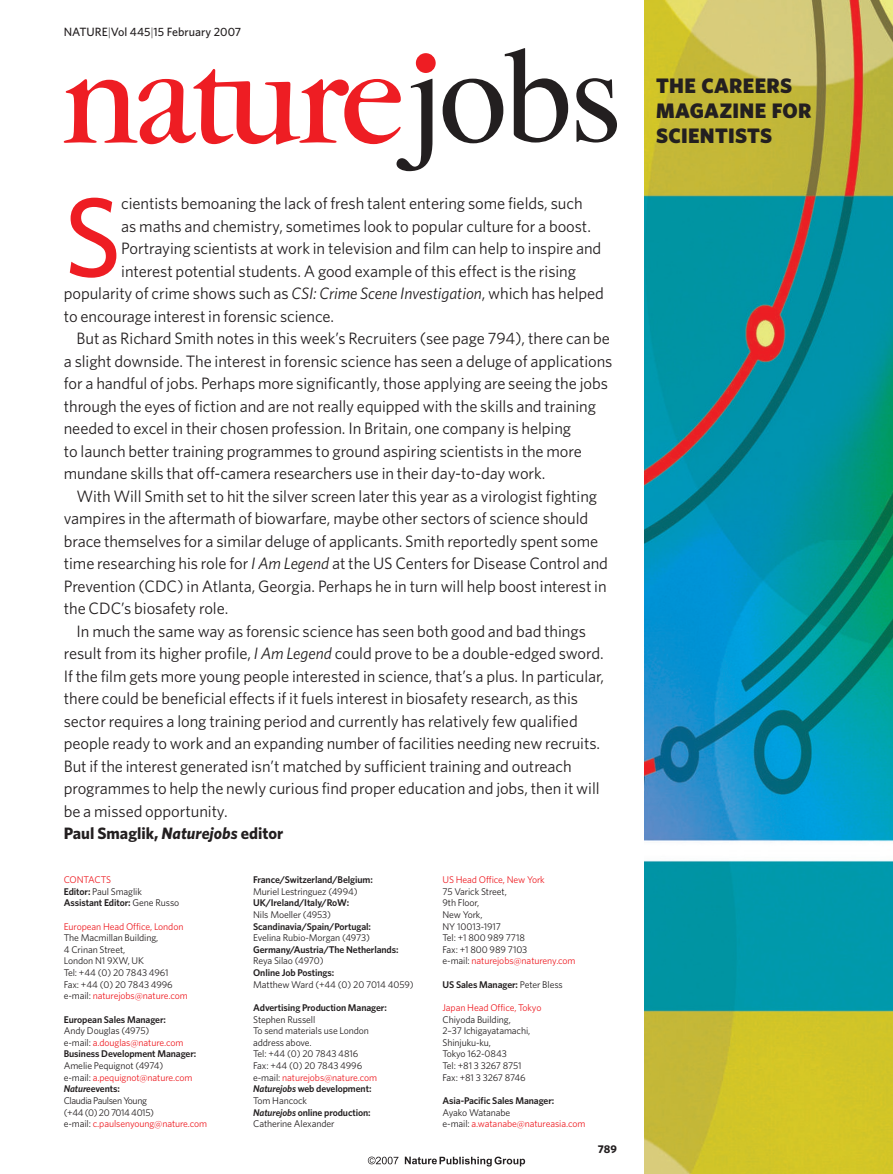
<style>
.page{position:relative;width:893px;height:1174px;background:#fff}
.page>*{position:absolute;margin:0;border:0;box-sizing:border-box;transform-origin:0 0}
.t1{font:500 113.4px "Whitney";color:#ee1d23}
.t2{font:900 21px/24.8px "Whitney";letter-spacing:.015em;color:#231f20}
.t3{font:16.5px "Whitney";letter-spacing:-.005em;color:#231f20}
.t4{font:700 16.5px "Whitney";color:#231f20}
.t5{font:500 12px "Whitney";color:#231f20}
.t6{font:700 11.25px "Whitney";color:#231f20}
.t7{font:9.75px/11.7px "Whitney";letter-spacing:-.01em;color:#231f20}
.t8{font:600 9.75px/11.6px "Whitney";letter-spacing:-.01em;color:#231f20}
.t9{font:9.75px/11.7px "Whitney";letter-spacing:-.01em;color:#ee1d23}
.s1{font-weight:300}
.s2{font-style:italic}
.s3{font-weight:400;color:#ee1d23}
.s4{font-weight:400}
.s5{color:#ee1d23}
.s6{font-weight:600;font-style:italic}
.s7{font-weight:600}
.s8{color:#231f20}
</style>
<div class="page">
<img style="left:645px;top:0;width:248px;height:1174px">
<svg style="left:443px;top:48px;width:125px;height:95px"></svg>
<svg style="left:576px;top:78px;width:41px;height:64px"></svg>
<div style="left:416px;top:53px;width:20px;height:20px;background:#ee1d23;border-radius:50%"></div>
<svg style="left:64px;top:69px;width:368px;height:102px"></svg>
<svg style="left:405px;top:1156px;width:120px;height:10px"></svg>
<svg style="left:368px;top:1156px;width:30px;height:8px"></svg>
<p class="t5" style="left:64px;top:27px;width:179px">NATURE<span class="s1">|</span>Vol 445<span class="s1">|</span>15 February 2007</p>
<h1 class="t1" style="left:64px;top:195px;width:60px">S</h1>
<p class="t3" style="left:121px;top:197px;width:463px">cientists bemoaning the lack of fresh talent entering some fields, such</p>
<p class="t3" style="left:121px;top:220px;width:471px">as maths and chemistry, sometimes look to popular culture for a boost.</p>
<p class="t3" style="left:121px;top:242px;width:482px">Portraying scientists at work in television and film can help to inspire and</p>
<p class="t3" style="left:121px;top:265px;width:456px">interest potential students. A good example of this effect is the rising</p>
<p class="t3" style="left:64px;top:287px;width:542px">popularity of crime shows such as <span class="s2">CSI: Crime Scene Investigation</span>, which has helped</p>
<p class="t3" style="left:64px;top:310px;width:272px">to encourage interest in forensic science.</p>
<p class="t3" style="left:77px;top:332px;width:535px">But as Richard Smith notes in this week’s Recruiters (see page 794), there can be</p>
<p class="t3" style="left:64px;top:355px;width:550px">a slight downside. The interest in forensic science has seen a deluge of applications</p>
<p class="t3" style="left:64px;top:377px;width:546px">for a handful of jobs. Perhaps more significantly, those applying are seeing the jobs</p>
<p class="t3" style="left:64px;top:400px;width:534px">through the eyes of fiction and are not really equipped with the skills and training</p>
<p class="t3" style="left:64px;top:422px;width:509px">needed to excel in their chosen profession. In Britain, one company is helping</p>
<p class="t3" style="left:64px;top:445px;width:520px">to launch better training programmes to ground aspiring scientists in the more</p>
<p class="t3" style="left:64px;top:467px;width:483px">mundane skills that off-camera researchers use in their day-to-day work.</p>
<p class="t3" style="left:77px;top:490px;width:522px">With Will Smith set to hit the silver screen later this year as a virologist fighting</p>
<p class="t3" style="left:64px;top:512px;width:526px">vampires in the aftermath of biowarfare, maybe other sectors of science should</p>
<p class="t3" style="left:64px;top:535px;width:536px">brace themselves for a similar deluge of applicants. Smith reportedly spent some</p>
<p class="t3" style="left:64px;top:557px;width:546px">time researching his role for <span class="s2">I Am Legend</span> at the US Centers for Disease Control and</p>
<p class="t3" style="left:64px;top:580px;width:544px">Prevention (CDC) in Atlanta, Georgia. Perhaps he in turn will help boost interest in</p>
<p class="t3" style="left:64px;top:602px;width:166px">the CDC’s biosafety role.</p>
<p class="t3" style="left:77px;top:625px;width:511px">In much the same way as forensic science has seen both good and bad things</p>
<p class="t3" style="left:64px;top:647px;width:541px">result from its higher profile, <span class="s2">I Am Legend</span> could prove to be a double-edged sword.</p>
<p class="t3" style="left:64px;top:670px;width:542px">If the film gets more young people interested in science, that’s a plus. In particular,</p>
<p class="t3" style="left:64px;top:692px;width:516px">there could be beneficial effects if it fuels interest in biosafety research, as this</p>
<p class="t3" style="left:64px;top:715px;width:515px">sector requires a long training period and currently has relatively few qualified</p>
<p class="t3" style="left:64px;top:737px;width:538px">people ready to work and an expanding number of facilities needing new recruits.</p>
<p class="t3" style="left:64px;top:760px;width:510px">But if the interest generated isn’t matched by sufficient training and outreach</p>
<p class="t3" style="left:64px;top:782px;width:537px">programmes to help the newly curious find proper education and jobs, then it will</p>
<p class="t3" style="left:64px;top:805px;width:165px">be a missed opportunity.</p>
<p class="t4" style="left:64px;top:827px;width:221px">Paul Smaglik, <span class="s2">Naturejobs</span> editor</p>
<p class="t8" style="left:64px;top:874px;width:117px"><span class="s3">CONTACTS<br></span>Editor: <span class="s4">Paul Smaglik<br></span>Assistant Editor: <span class="s4">Gene Russo</span></p>
<p class="t9" style="left:64px;top:921px;width:121px">European Head Office, London</p>
<p class="t7" style="left:64px;top:932px;width:125px">The Macmillan Building,<br>4 Crinan Street,<br>London N1 9XW, UK<br>Tel: +44 (0) 20 7843 4961<br>Fax: +44 (0) 20 7843 4996 e-mail: <span class="s5">naturejobs@nature.com</span></p>
<p class="t8" style="left:64px;top:1014px;width:104px">European Sales Manager:</p>
<p class="t8" style="left:64px;top:1025px;width:134px"><span class="s4">Andy Douglas (4975)<br>e-mail:</span> <span class="s3">a.douglas@nature.com<br></span>Business Development Manager:</p>
<p class="t7" style="left:64px;top:1060px;width:145px">Amelie Pequignot (4974)<br>e-mail: <span class="s5">a.pequignot@nature.com<br></span><span class="s6">Nature</span><span class="s7">events:<br></span>Claudia Paulsen Young<br>(+44 (0) 20 7014 4015)<br>e-mail: <span class="s5">c.paulsenyoung@nature.com</span></p>
<p class="t8" style="left:253px;top:874px;width:121px">France/Switzerland/Belgium:</p>
<p class="t7" style="left:253px;top:886px;width:106px">Muriel Lestringuez (4994)</p>
<p class="t8" style="left:253px;top:898px;width:98px">UK/Ireland/Italy/RoW:</p>
<p class="t7" style="left:253px;top:909px;width:80px">Nils Moeller (4953)</p>
<p class="t8" style="left:253px;top:921px;width:119px">Scandinavia/Spain/Portugal:</p>
<p class="t7" style="left:253px;top:932px;width:118px">Evelina Rubio-Morgan (4973)</p>
<p class="t8" style="left:253px;top:944px;width:147px">Germany/Austria/The Netherlands:</p>
<p class="t7" style="left:253px;top:956px;width:72px">Reya Silao (4970)</p>
<p class="t8" style="left:253px;top:967px;width:83px">Online Job Postings:</p>
<p class="t7" style="left:253px;top:979px;width:162px">Matthew Ward (+44 (0) 20 7014 4059)</p>
<p class="t8" style="left:253px;top:1002px;width:135px">Advertising Production Manager:</p>
<p class="t7" style="left:253px;top:1014px;width:125px">Stephen Russell<br>To send materials use London address above.<br>Tel: +44 (0) 20 7843 4816<br>Fax: +44 (0) 20 7843 4996 e-mail: <span class="s5">naturejobs@nature.com<br></span><span class="s6">Naturejobs</span> <span class="s7">web development:<br></span>Tom Hancock<br><span class="s6">Naturejobs</span> <span class="s7">online production:<br></span>Catherine Alexander</p>
<p class="t9" style="left:442px;top:874px;width:104px">US Head Office, New York</p>
<p class="t7" style="left:442px;top:886px;width:135px">75 Varick Street,<br>9th Floor,<br>New York,<br>NY 10013-1917<br>Tel: +1 800 989 7718<br>Fax: +1 800 989 7103<br>e-mail: <span class="s5">naturejobs@natureny.com</span></p>
<p class="t8" style="left:442px;top:979px;width:122px">US Sales Manager: <span class="s4">Peter Bless</span></p>
<p class="t9" style="left:442px;top:1002px;width:100px">Japan Head Office, Tokyo</p>
<p class="t7" style="left:442px;top:1014px;width:89px">Chiyoda Building,<br>2–37 Ichigayatamachi,<br>Shinjuku-ku,<br>Tokyo 162-0843<br>Tel: +81 3 3267 8751<br>Fax: +81 3 3267 8746</p>
<p class="t8" style="left:442px;top:1095px;width:113px">Asia-Pacific Sales Manager:</p>
<p class="t9" style="left:442px;top:1107px;width:144px"><span class="s8">Ayako Watanabe<br>e-mail:</span> a.watanabe@natureasia.com</p>
<p class="t6" style="left:598px;top:1144px;width:21px">789</p>
<p class="t2" style="left:656px;top:75px;width:157px">THE CAREERS<br>MAGAZINE FOR<br>SCIENTISTS</p>
</div>
